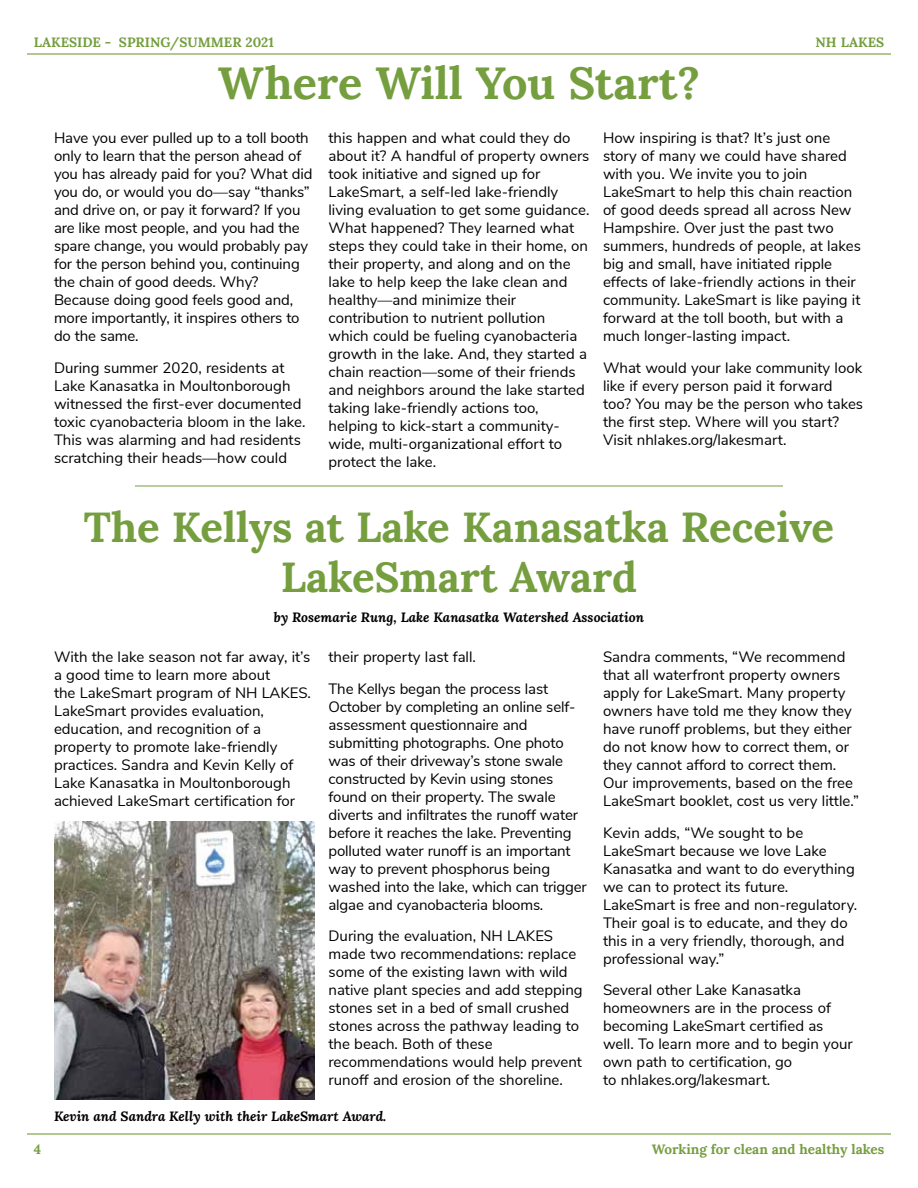
<style>
.page{position:relative;width:918px;height:1188px;background:#fff}
.page>*{position:absolute;margin:0;border:0;box-sizing:border-box;transform-origin:0 0}
.t1{font:700 45px "Lora";color:#759e3f}
.t2{font:700 42px/50.4px "Lora";color:#759e3f;text-align:center}
.t3{font:15px/18px "Nunito Sans";color:#000}
.t4{font:italic 700 13.5px "Lora";color:#000}
.t5{font:700 13.5px "Lora";color:#759e3f}
.t6{font:700 13.5px "Lora";color:#759e3f}
</style>
<div class="page">
<hr style="left:27px;top:1133px;width:864px;height:2px;background:#759e3f">
<hr style="left:27px;top:53px;width:864px;height:2px;background:#759e3f">
<hr style="left:135px;top:486px;width:648px;height:1px;background:#759e3f">
<img style="left:54px;top:821px;width:261px;height:279px">
<p class="t6" style="left:34px;top:32px;width:242px">LAKESIDE - SPRING/SUMMER 2021</p>
<p class="t5" style="left:816px;top:32px;width:70px">NH LAKES</p>
<h1 class="t1" style="left:218px;top:49px;width:483px">Where Will You Start?</h1>
<p class="t3" style="left:54px;top:128px;width:260px">Have you ever pulled up to a toll booth only to learn that the person ahead of you has already paid for you? What did you do, or would you do—say “thanks” and drive on, or pay it forward? If you are like most people, and you had the spare change, you would probably pay for the person behind you, continuing the chain of good deeds. Why?<br>Because doing good feels good and, more importantly, it inspires others to do the same.</p>
<p class="t3" style="left:54px;top:358px;width:253px">During summer 2020, residents at Lake Kanasatka in Moultonborough witnessed the first-ever documented toxic cyanobacteria bloom in the lake.<br>This was alarming and had residents scratching their heads—how could</p>
<p class="t3" style="left:328px;top:128px;width:263px">this happen and what could they do about it? A handful of property owners took initiative and signed up for LakeSmart, a self-led lake-friendly living evaluation to get some guidance.<br>What happened? They learned what steps they could take in their home, on their property, and along and on the lake to help keep the lake clean and healthy—and minimize their contribution to nutrient pollution<br>which could be fueling cyanobacteria growth in the lake. And, they started a chain reaction—some of their friends and neighbors around the lake started taking lake-friendly actions too, helping to kick-start a community&shy;wide, multi-organizational effort to protect the lake.</p>
<p class="t3" style="left:603px;top:128px;width:260px">How inspiring is that? It’s just one story of many we could have shared with you. We invite you to join LakeSmart to help this chain reaction of good deeds spread all across New Hampshire. Over just the past two summers, hundreds of people, at lakes big and small, have initiated ripple effects of lake-friendly actions in their community. LakeSmart is like paying it forward at the toll booth, but with a much longer-lasting impact.</p>
<p class="t3" style="left:603px;top:358px;width:262px">What would your lake community look like if every person paid it forward too? You may be the person who takes the first step. Where will you start?<br>Visit nhlakes.org/lakesmart.</p>
<h2 class="t2" style="left:84px;top:499px;width:752px">The Kellys at Lake Kanasatka Receive<br>LakeSmart Award</h2>
<p class="t4" style="left:274px;top:608px;width:372px">by Rosemarie Rung, Lake Kanasatka Watershed Association</p>
<p class="t3" style="left:54px;top:647px;width:259px">With the lake season not far away, it’s a good time to learn more about<br>the LakeSmart program of NH LAKES.<br>LakeSmart provides evaluation, education, and recognition of a property to promote lake-friendly practices. Sandra and Kevin Kelly of Lake Kanasatka in Moultonborough achieved LakeSmart certification for</p>
<p class="t3" style="left:328px;top:640px;width:221px;line-height:31.5px">their property last fall.<br>The Kellys began the process last</p>
<p class="t3" style="left:328px;top:696px;width:260px">October by completing an online self&shy;assessment questionnaire and submitting photographs. One photo was of their driveway’s stone swale constructed by Kevin using stones found on their property. The swale diverts and infiltrates the runoff water before it reaches the lake. Preventing polluted water runoff is an important way to prevent phosphorus being washed into the lake, which can trigger algae and cyanobacteria blooms.</p>
<p class="t3" style="left:328px;top:926px;width:256px">During the evaluation, NH LAKES made two recommendations: replace some of the existing lawn with wild native plant species and add stepping stones set in a bed of small crushed stones across the pathway leading to the beach. Both of these recommendations would help prevent runoff and erosion of the shoreline.</p>
<p class="t4" style="left:54px;top:1107px;width:334px">Kevin and Sandra Kelly with their LakeSmart Award.</p>
<p class="t3" style="left:603px;top:647px;width:258px">Sandra comments, “We recommend that all waterfront property owners apply for LakeSmart. Many property owners have told me they know they have runoff problems, but they either do not know how to correct them, or they cannot afford to correct them.<br>Our improvements, based on the free LakeSmart booklet, cost us very little.”</p>
<p class="t3" style="left:603px;top:822px;width:256px">Kevin adds, “We sought to be<br>LakeSmart because we love Lake<br>Kanasatka and want to do everything we can to protect its future.<br>LakeSmart is free and non-regulatory.<br>Their goal is to educate, and they do this in a very friendly, thorough, and professional way.”</p>
<p class="t3" style="left:603px;top:980px;width:251px">Several other Lake Kanasatka homeowners are in the process of becoming LakeSmart certified as well. To learn more and to begin your own path to certification, go<br>to nhlakes.org/lakesmart.</p>
<p class="t5" style="left:34px;top:1139px;width:9px">4</p>
<p class="t5" style="left:652px;top:1139px;width:234px">Working for clean and healthy lakes</p>
</div>
